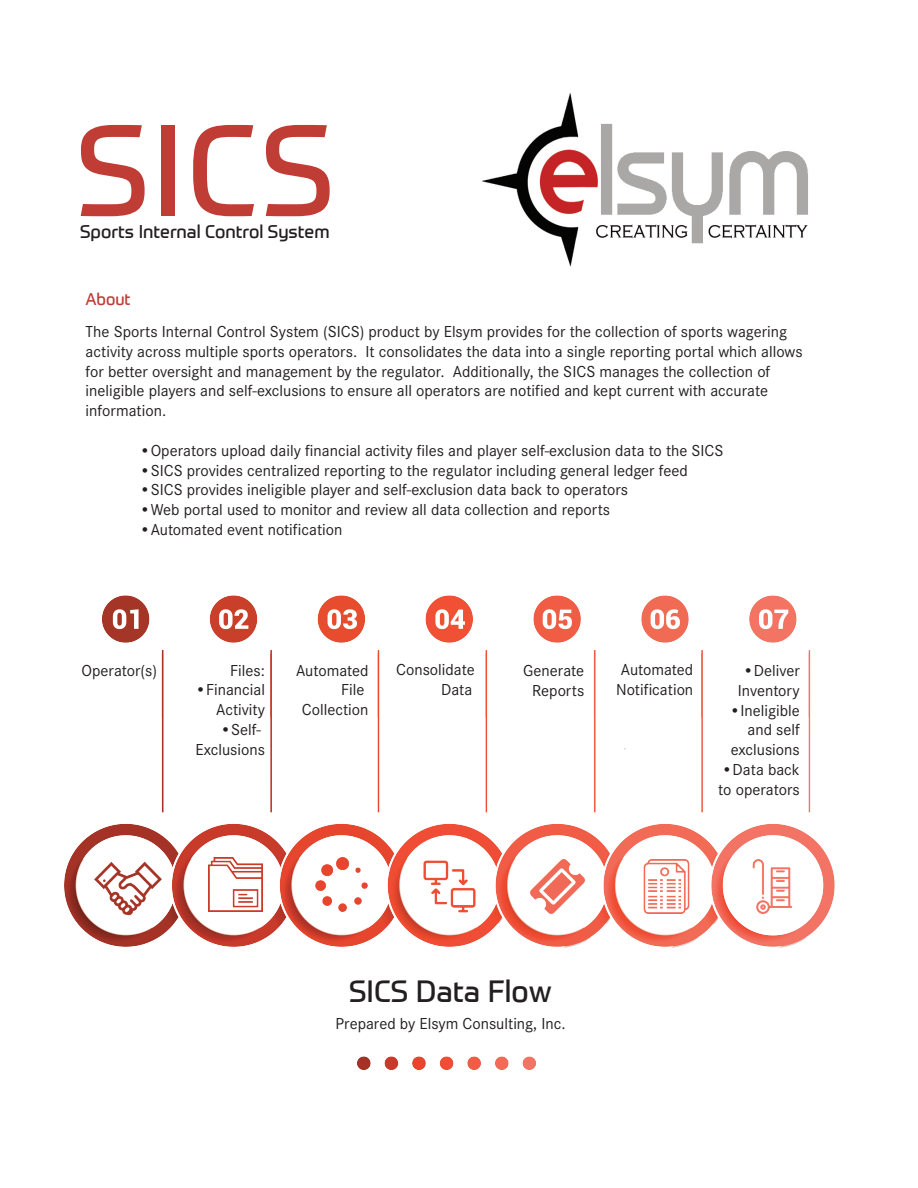
<style>
.page{position:relative;width:918px;height:1188px;background:#fff}
.page>*{position:absolute;margin:0;border:0;box-sizing:border-box;transform-origin:0 0}
.t1{font:127.5px "Prometo";color:#c03d36}
.t2{font:30px "Prometo";color:#231f20}
.t3{font:18px "Prometo";color:#231f20}
.t4{font:16.5px/19.8px "Corporate S Pro";color:#231f20;text-align:right}
.t5{font:16.5px "Prometo";color:#c03d36}
</style>
<div class="page">
<img style="left:64px;top:595px;width:771px;height:475px">
<img style="left:94px;top:855px;width:68px;height:67px">
<img style="left:208px;top:858px;width:54px;height:54px">
<img style="left:315px;top:858px;width:54px;height:54px">
<img style="left:423px;top:860px;width:54px;height:54px">
<img style="left:531px;top:859px;width:54px;height:54px">
<img style="left:639px;top:859px;width:54px;height:54px">
<img style="left:746px;top:860px;width:54px;height:54px">
<img style="left:482px;top:93px;width:326px;height:174px">
<h1 class="t1" style="left:76px;top:93px;width:259px">SICS</h1>
<p class="t3" style="left:80px;top:220px;width:251px">Sports Internal Control System</p>
<p class="t5" style="left:86px;top:289px;width:47px">About</p>
<p class="t4" style="left:86px;top:320px;width:718px;text-align:left">The Sports Internal Control System (SICS) product by Elsym provides for the collection of sports wagering activity across multiple sports operators. It consolidates the data into a single reporting portal which allows for better oversight and management by the regulator. Additionally, the SICS manages the collection of ineligible players and self-exclusions to ensure all operators are notified and kept current with accurate information.</p>
<p class="t4" style="left:140px;top:439px;width:585px">•Operators upload daily financial activity files and player self-exclusion data to the SICS</p>
<p class="t4" style="left:140px;top:459px;width:550px">•SICS provides centralized reporting to the regulator including general ledger feed</p>
<p class="t4" style="left:140px;top:479px;width:490px">•SICS provides ineligible player and self-exclusion data back to operators</p>
<p class="t4" style="left:140px;top:499px;width:472px">•Web portal used to monitor and review all data collection and reports</p>
<p class="t4" style="left:140px;top:518px;width:204px">•Automated event notification</p>
<p class="t4" style="left:82px;top:659px;width:77px">Operator(s)</p>
<p class="t4" style="left:230px;top:659px;width:36px">Files:</p>
<p class="t4" style="left:195px;top:679px;width:72px">•Financial<br>Activity</p>
<p class="t4" style="left:195px;top:718px;width:71px">•Self-<br>Exclusions</p>
<p class="t4" style="left:296px;top:659px;width:74px">Automated<br>File<br>Collection</p>
<p class="t4" style="left:396px;top:659px;width:80px">Consolidate<br>Data</p>
<p class="t4" style="left:523px;top:659px;width:62px;text-align:center">Generate<br>Reports</p>
<p class="t4" style="left:616px;top:659px;width:79px;text-align:left">Automated<br>Notification</p>
<p class="t4" style="left:738px;top:659px;width:63px;text-align:left">•Deliver<br>Inventory</p>
<p class="t4" style="left:729px;top:699px;width:72px">•Ineligible and self exclusions</p>
<p class="t4" style="left:718px;top:758px;width:83px;text-align:left">•Data back to operators</p>
<h2 class="t2" style="left:349px;top:973px;width:204px">SICS Data Flow</h2>
<p class="t4" style="left:336px;top:1012px;width:232px">Prepared by Elsym Consulting, Inc.</p>
</div>
